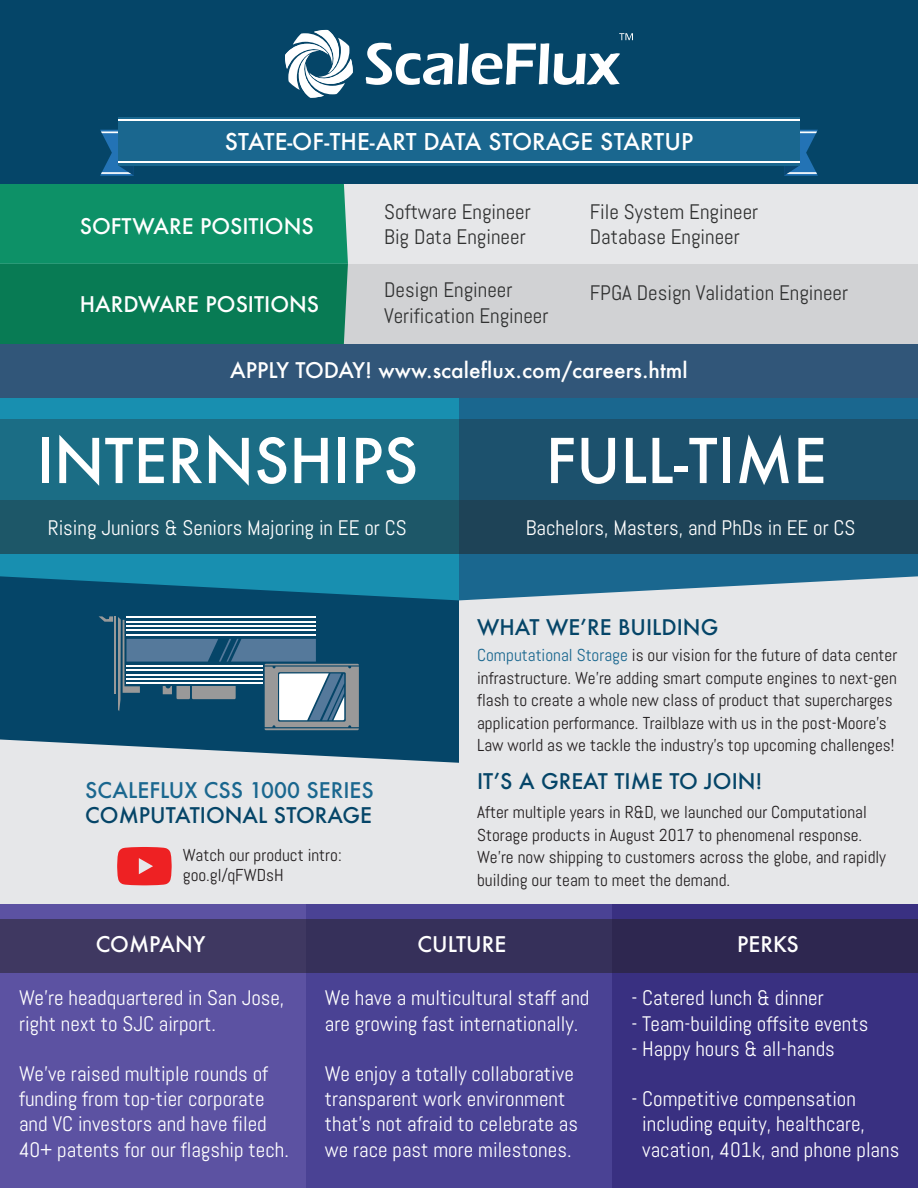
<style>
.page{position:relative;width:918px;height:1188px;background:#fff}
.page>*{position:absolute;margin:0;border:0;box-sizing:border-box;transform-origin:0 0}
.t1{font:500 60px "Futura";color:#fff}
.t2{font:500 22.5px "Futura";color:#fff}
.t3{font:21px/25.2px "Abel";color:#fff}
.t4{font:21px/25.2px "Abel";color:#313232}
.t5{font:500 21px "Futura";color:#fff}
.t6{font:500 21px "Futura";color:#054568}
.t7{font:500 21px "Futura";color:#1a678f}
.t8{font:17.25px/22.5px "Abel";color:#231f20}
.s1{color:#1a678f}
.s2{color:rgb(255 255 255/0)}
</style>
<div class="page">
<div style="left:0;top:162px;width:918px;height:108px;background:#e6e7e9"></div>
<div style="left:0;top:264px;width:918px;height:81px;background:#d1d2d4"></div>
<div style="left:0;top:0;width:918px;height:183px;background:#054568"></div>
<svg style="left:285px;top:30px;width:68px;height:68px"></svg>
<svg style="left:365px;top:33px;width:268px;height:52px"></svg>
<div style="left:0;top:567px;width:918px;height:359px;background:#e6e7e9"></div>
<svg style="left:0;top:600px;width:459px;height:163px;background:#205877"></svg>
<svg style="left:99px;top:616px;width:260px;height:114px;background:#527991"></svg>
<svg style="left:784px;top:130px;width:34px;height:46px"></svg>
<svg style="left:0;top:130px;width:348px;height:214px;background:#0b7c61"></svg>
<div style="left:118px;top:117px;width:682px;height:48px;background:#1a678f"></div>
<hr style="left:118px;top:162px;width:682px;height:1px;background:#fff">
<hr style="left:118px;top:119px;width:682px;height:2px;background:#fff">
<div style="left:0;top:904px;width:306px;height:284px;background:#5c52a2"></div>
<div style="left:306px;top:904px;width:306px;height:284px;background:#4a4294"></div>
<div style="left:612px;top:904px;width:306px;height:284px;background:#393081"></div>
<div style="left:0;top:919px;width:918px;height:54px;background:#36305a"></div>
<svg style="left:459px;top:398px;width:459px;height:202px;fill:#1a678f"></svg>
<svg style="left:0;top:398px;width:459px;height:202px;background:#1482a3"></svg>
<div style="left:0;top:419px;width:918px;height:81px;background:linear-gradient(to right,#1b748b,#1c4a67)"></div>
<div style="left:0;top:500px;width:918px;height:54px;background:linear-gradient(to right,#1d5c6c,#1e3e53)"></div>
<div style="left:0;top:344px;width:918px;height:54px;background:#315679"></div>
<svg style="left:117px;top:847px;width:55px;height:38px;background:#ed383a"></svg>
<p class="t2" style="left:225px;top:126px;width:470px">STATE-OF-THE-ART DATA STORAGE STARTUP</p>
<p class="t5" style="left:80px;top:212px;width:235px">SOFTWARE POSITIONS</p>
<p class="t5" style="left:80px;top:290px;width:241px">HARDWARE POSITIONS</p>
<p class="t4" style="left:384px;top:199px;width:148px">Software Engineer<br>Big Data Engineer</p>
<p class="t4" style="left:384px;top:278px;width:166px">Design Engineer<br>Verification Engineer</p>
<p class="t4" style="left:590px;top:199px;width:170px">File System Engineer<br>Database Engineer</p>
<p class="t4" style="left:590px;top:281px;width:260px">FPGA Design Validation Engineer</p>
<p class="t5" style="left:230px;top:356px;width:459px">APPLY TODAY! www.scaleflux.com/careers.html</p>
<h1 class="t1" style="left:36px;top:420px;width:383px">INTERNSHIPS</h1>
<h1 class="t1" style="left:546px;top:420px;width:283px">FULL-TIME</h1>
<p class="t3" style="left:48px;top:515px;width:360px">Rising Juniors &amp; Seniors Majoring in EE or CS</p>
<p class="t3" style="left:526px;top:515px;width:331px">Bachelors, Masters, and PhDs in EE or CS</p>
<p class="t7" style="left:85px;top:776px;width:290px">SCALEFLUX CSS 1000 SERIES</p>
<p class="t6" style="left:85px;top:801px;width:288px">COMPUTATIONAL STORAGE</p>
<p class="t8" style="left:183px;top:844px;width:160px;line-height:20.7px">Watch our product intro: goo.gl/qFWDsH</p>
<p class="t6" style="left:477px;top:613px;width:243px">WHAT WEʼRE BUILDING</p>
<p class="t8" style="left:477px;top:644px;width:422px"><span class="s1">Computational Storage</span> is our vision for the future of data center infrastructure. We’re adding smart compute engines to next-gen flash to create a whole new class of product that supercharges application performance. Trailblaze with us in the post-Moore’s Law world as we tackle the industry’s top upcoming challenges!</p>
<p class="t6" style="left:477px;top:766px;width:287px">ITʼS A GREAT TIME TO JOIN!</p>
<p class="t8" style="left:477px;top:801px;width:410px">After multiple years in R&amp;D, we launched our Computational Storage products in August 2017 to phenomenal response.<br>We’re now shipping to customers across the globe, and rapidly building our team to meet the demand.</p>
<p class="t5" style="left:96px;top:930px;width:111px">COMPANY</p>
<p class="t5" style="left:418px;top:930px;width:90px">CULTURE</p>
<p class="t5" style="left:737px;top:930px;width:63px">PERKS</p>
<p class="t3" style="left:631px;top:986px;width:194px">- Catered lunch &amp; dinner</p>
<p class="t3" style="left:631px;top:1011px;width:239px">- Team-building offsite events</p>
<p class="t3" style="left:631px;top:1036px;width:205px">- Happy hours &amp; all-hands</p>
<p class="t3" style="left:631px;top:1086px;width:226px">- Competitive compensation</p>
<p class="t3" style="left:631px;top:1112px;width:235px"><span class="s2">-</span> including equity, healthcare,</p>
<p class="t3" style="left:631px;top:1137px;width:269px"><span class="s2">-</span> vacation, 401k, and phone plans</p>
<p class="t3" style="left:19px;top:986px;width:267px">We’re headquartered in San Jose, right next to SJC airport.</p>
<p class="t3" style="left:19px;top:1061px;width:271px">We’ve raised multiple rounds of funding from top-tier corporate and VC investors and have filed<br>40+ patents for our flagship tech.</p>
<p class="t3" style="left:325px;top:986px;width:266px">We have a multicultural staff and are growing fast internationally.</p>
<p class="t3" style="left:325px;top:1061px;width:255px">We enjoy a totally collaborative transparent work environment that’s not afraid to celebrate as we race past more milestones.</p>
</div>
